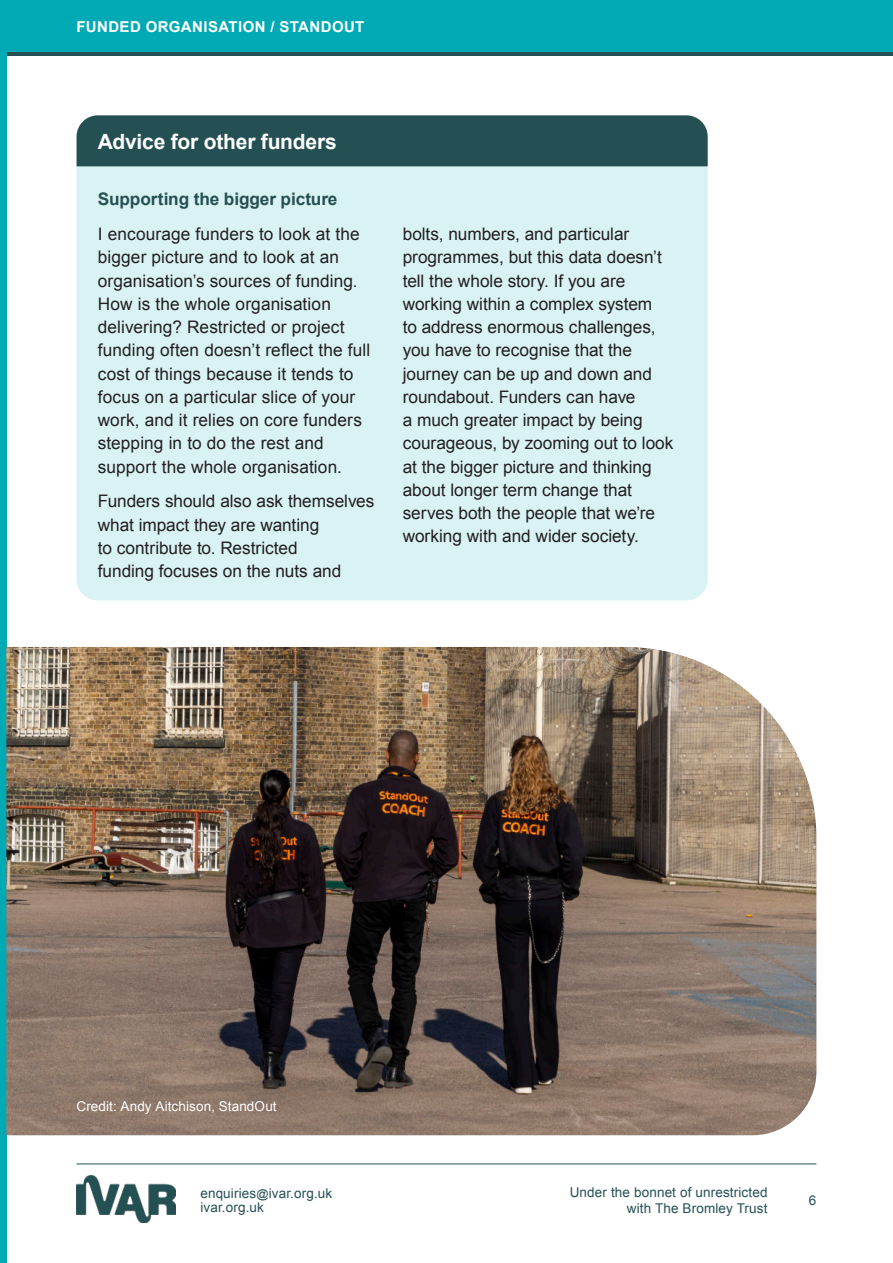
<style>
.page{position:relative;width:893px;height:1263px;background:#fff}
.page>*{position:absolute;margin:0;border:0;box-sizing:border-box;transform-origin:0 0}
.t1{font:700 21px "Arial";letter-spacing:-.01em;color:#fff}
.t2{font:17.25px/23.2px "Arial";color:#231f20}
.t3{font:700 17.25px "Arial";letter-spacing:-.005em;color:#255053}
.t4{font:700 15px "Arial";letter-spacing:.03em;color:#fff}
.t5{font:13.5px/14.2px "Arial";letter-spacing:.01em;color:#255053}
.t6{font:13.5px "Arial";letter-spacing:.01em;color:#fff}
.s1{font-size:12px}
</style>
<div class="page">
<svg style="left:6px;top:51px;width:887px;height:5px;background:#1d6266"></svg>
<img style="left:77px;top:1175px;width:99px;height:48px">
<div style="left:0;top:0;width:893px;height:51px;background:#00aab4"></div>
<hr style="left:77px;top:1163px;width:739px;height:1px;background:#255053">
<div style="left:0;top:0;width:6px;height:1263px;background:#00aab4"></div>
<div style="left:77px;top:166px;width:631px;height:434px;background:#d9f2f4"></div>
<div style="left:77px;top:115px;width:631px;height:51px;background:#255053"></div>
<img style="left:6px;top:647px;width:810px;height:488px">
<p class="t4" style="left:77px;top:21px;width:289px">FUNDED ORGANISATION / STANDOUT</p>
<p class="t1" style="left:98px;top:133px;width:241px">Advice for other funders</p>
<p class="t3" style="left:98px;top:193px;width:241px">Supporting the bigger picture</p>
<p class="t2" style="left:98px;top:224px;width:274px">I encourage funders to look at the bigger picture and to look at an organisation’s sources of funding.<br>How is the whole organisation delivering? Restricted or project funding often doesn’t reflect the full cost of things because it tends to focus on a particular slice of your work, and it relies on core funders stepping in to do the rest and support the whole organisation.</p>
<p class="t2" style="left:98px;top:491px;width:278px">Funders should also ask themselves what impact they are wanting<br>to contribute to. Restricted<br>funding focuses on the nuts and</p>
<p class="t2" style="left:403px;top:224px;width:272px">bolts, numbers, and particular programmes, but this data doesn’t tell the whole story. If you are working within a complex system<br>to address enormous challenges, you have to recognise that the journey can be up and down and roundabout. Funders can have<br>a much greater impact by being courageous, by zooming out to look at the bigger picture and thinking about longer term change that serves both the people that we’re working with and wider society.</p>
<p class="t6" style="left:77px;top:1101px;width:202px">Credit: Andy Aitchison, StandOut</p>
<p class="t5" style="left:200px;top:1187px;width:133px">enquiries<span class="s1">@</span>ivar.org.uk ivar.org.uk</p>
<p class="t5" style="left:570px;top:1185px;width:199px;line-height:16.2px;text-align:right">Under the bonnet of unrestricted with The Bromley Trust</p>
<p class="t5" style="left:809px;top:1194px;width:9px">6</p>
</div>
